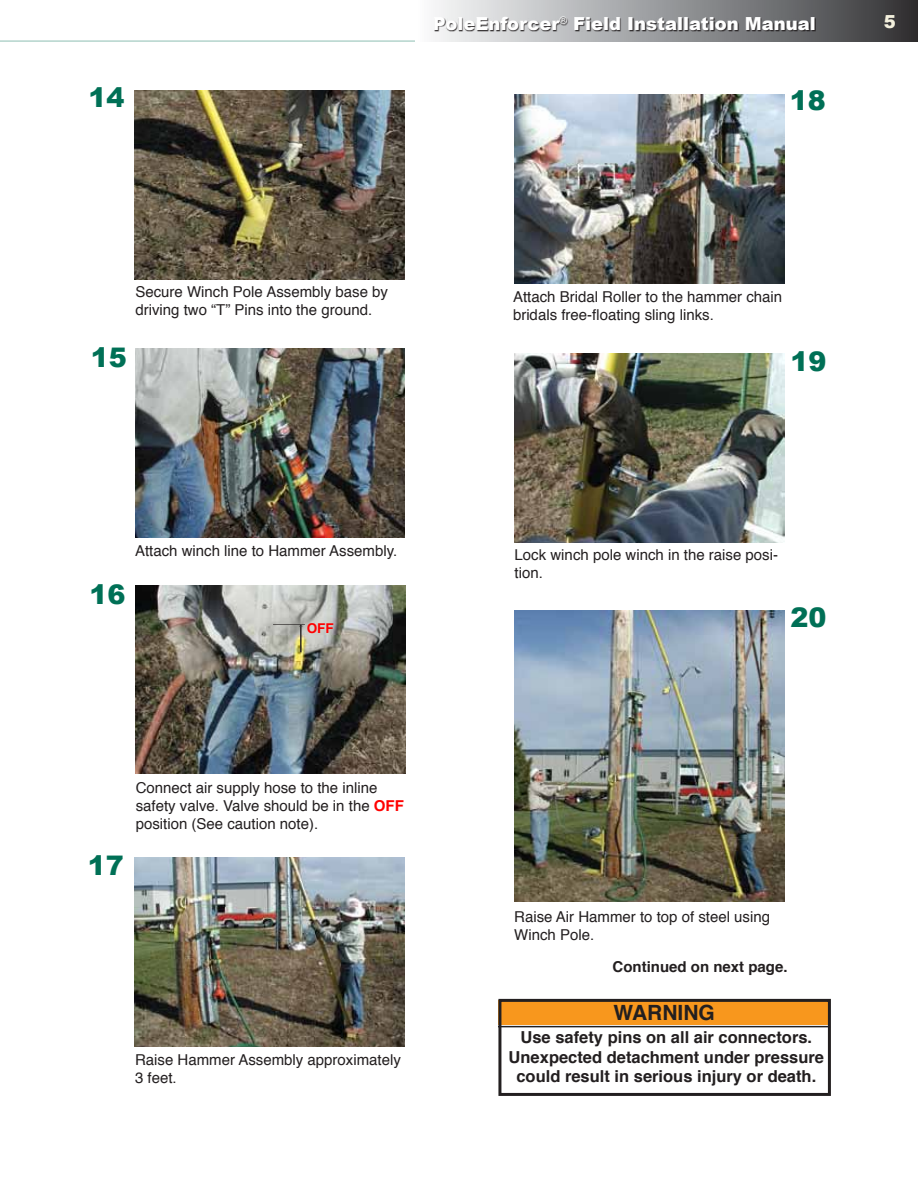
<style>
.page{position:relative;width:918px;height:1188px;background:#fff}
.page>*{position:absolute;margin:0;border:0;box-sizing:border-box;transform-origin:0 0}
.t1{font:900 27px "Arial";color:#007056}
.t2{font:700 21px "Helvetica";color:#231f20}
.t3{font:900 18px "Arial";color:#fff}
.t4{font:900 18px "Arial";color:#f3f0dd}
.t5{font:700 16.5px/19.8px "Helvetica";color:#231f20;text-align:center}
.t6{font:15px/18px "Helvetica";color:#231f20}
.t7{font:700 15px "Helvetica";color:#231f20}
.t8{font:700 13.5px "Helvetica";color:#f00}
.s1{font-weight:700;color:#f00}
</style>
<div class="page">
<hr style="left:0;top:40px;width:492px;height:2px;background:#b3d4cc">
<div style="left:416px;top:0;width:502px;height:42px;background:linear-gradient(to right,#fbfdfe,#343437)"></div>
<div style="left:435px;top:17px;width:381px;height:15px;background:#231f20;opacity:.95"></div>
<div style="left:498px;top:1001px;width:332px;height:24px;background:#f8971d"></div>
<img style="left:135px;top:91px;width:270px;height:189px">
<img style="left:135px;top:348px;width:270px;height:189px">
<img style="left:515px;top:94px;width:270px;height:189px">
<img style="left:135px;top:857px;width:270px;height:190px">
<img style="left:515px;top:353px;width:270px;height:189px">
<img style="left:515px;top:611px;width:270px;height:291px">
<img style="left:135px;top:585px;width:270px;height:189px">
<div style="left:498px;top:999px;width:333px;height:97px;border:3px solid #231f20"></div>
<hr style="left:498px;top:1026px;width:332px;height:1px;background:#231f20">
<hr style="left:273px;top:624px;width:32px;height:1px;background:#231f20">
<svg style="left:299px;top:624px;width:4px;height:28px"></svg>
<h1 class="t1" style="left:89px;top:78px;width:38px">14</h1>
<p class="t3" style="left:433px;top:11px;width:384px">PoleEnforcer<sup>®</sup> Field Installation Manual</p>
<p class="t4" style="left:884px;top:8px;width:14px">5</p>
<h1 class="t1" style="left:790px;top:81px;width:38px">18</h1>
<p class="t6" style="left:135px;top:284px;width:254px">Secure Winch Pole Assembly base by driving two “T” Pins into the ground.</p>
<h1 class="t1" style="left:91px;top:337px;width:38px">15</h1>
<h1 class="t1" style="left:89px;top:575px;width:38px">16</h1>
<p class="t6" style="left:135px;top:542px;width:264px">Attach winch line to Hammer Assembly.</p>
<p class="t8" style="left:307px;top:617px;width:10px">OFF</p>
<h1 class="t1" style="left:88px;top:846px;width:38px">17</h1>
<p class="t6" style="left:136px;top:779px;width:249px">Connect air supply hose to the inline safety valve. Valve should be in the <span class="s1">OFF </span>position (See caution note).</p>
<p class="t6" style="left:135px;top:1051px;width:267px">Raise Hammer Assembly approximately<br>3 feet.</p>
<p class="t6" style="left:513px;top:288px;width:271px">Attach Bridal Roller to the hammer chain bridals free-floating sling links.</p>
<h1 class="t1" style="left:790px;top:341px;width:38px">19</h1>
<p class="t6" style="left:515px;top:546px;width:265px">Lock winch pole winch in the raise posi&shy;tion.</p>
<h1 class="t1" style="left:790px;top:598px;width:38px">20</h1>
<p class="t6" style="left:514px;top:908px;width:257px">Raise Air Hammer to top of steel using<br>Winch Pole.</p>
<p class="t7" style="left:613px;top:955px;width:177px">Continued on next page.</p>
<h2 class="t2" style="left:613px;top:996px;width:35px">WARN</h2>
<h2 class="t2" style="left:678px;top:996px;width:39px">ING</h2>
<p class="t5" style="left:509px;top:1027px;width:317px">Use safety pins on all air connectors.<br>Unexpected detachment under pressure could result in serious injury or death.</p>
</div>
